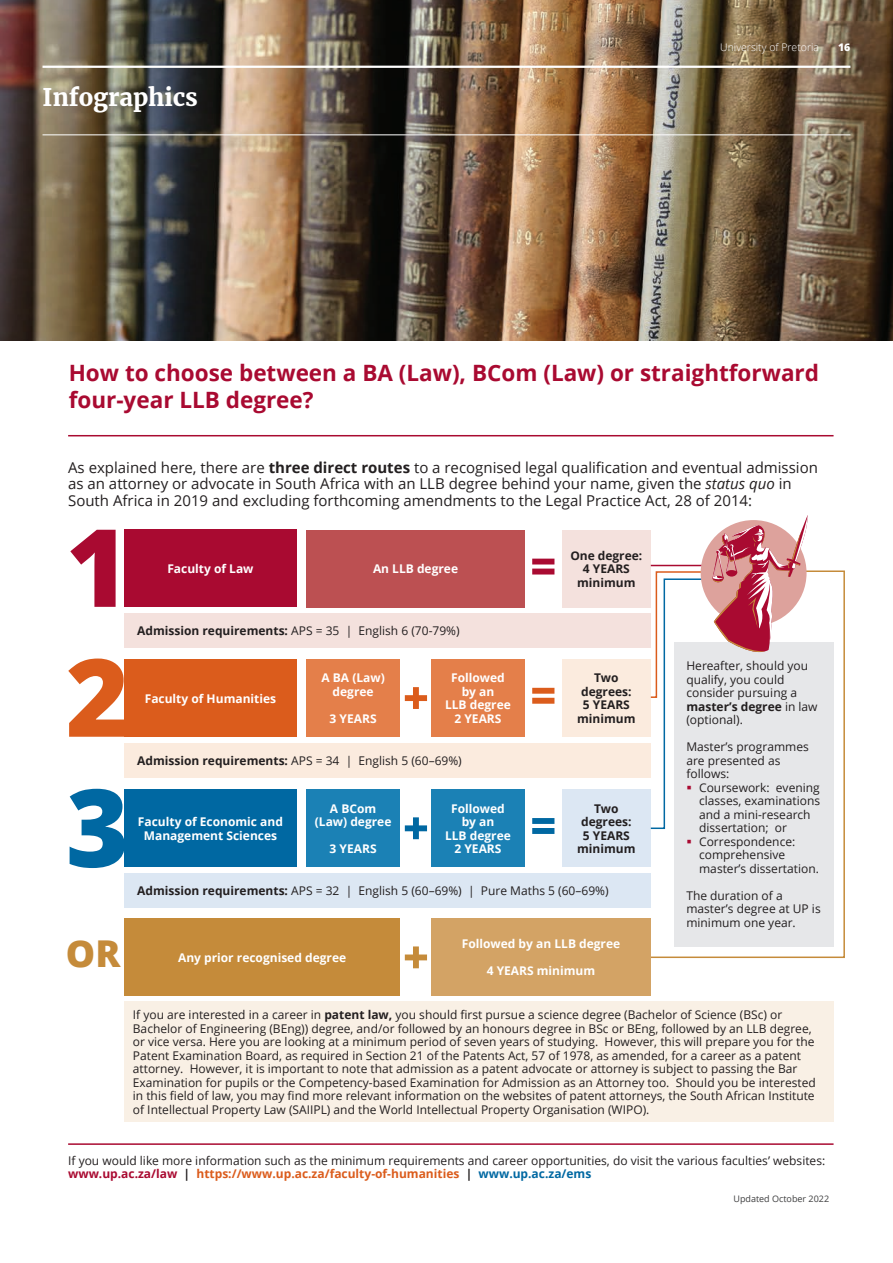
<style>
.page{position:relative;width:893px;height:1263px;background:#fff}
.page>*{position:absolute;margin:0;border:0;box-sizing:border-box;transform-origin:0 0}
.t1{font:800 108px "Open Sans";color:#a90a31}
.t2{font:800 108px "Open Sans";color:#db5c1c}
.t3{font:800 108px "Open Sans";color:#0068a2}
.t4{font:800 37.05px "Open Sans";color:#c58b3a}
.top_heading{font:700 24px "Merriweather";letter-spacing:-.005em;color:#fff}
.t5{font:700 22.5px "Open Sans";color:#a90a31}
.info_body{font:15px/16.5px "Open Sans";color:#231f20}
.info_body-2{font:12px/13.5px "Open Sans";color:#231f20}
.info_body-3{font:700 12px/13.5px "Open Sans";color:#fff;text-align:center}
.info_body-4{font:700 12px "Open Sans";color:#db5c1c}
.info_body-5{font:700 12px/13.5px "Open Sans";color:#231f20;text-align:center}
.t6{font:300 10.5px "Open Sans";color:#fff}
.t7{font:800 10.5px "Open Sans";color:#fff}
.t8{font:9px "Open Sans";color:#3e3e3f}
.s1{font-weight:700}
.s2{font-style:italic}
.s3{color:#a90a31}
.s4{color:#231f20}
.s5{color:#0068a2}
</style>
<div class="page">
<img style="left:0;top:0;width:893px;height:340px">
<hr style="left:43px;top:66px;width:807px;height:2px;background:#fff">
<hr style="left:43px;top:134px;width:807px;height:1px;background:#fff">
<svg style="left:651px;top:570px;width:194px;height:388px"></svg>
<hr style="left:68px;top:435px;width:765px;height:1px;background:#a90a31">
<hr style="left:68px;top:1143px;width:765px;height:2px;background:#a90a31">
<div style="left:124px;top:659px;width:173px;height:78px;background:#db5c1c"></div>
<div style="left:306px;top:659px;width:94px;height:78px;background:#e47f4a"></div>
<div style="left:306px;top:530px;width:219px;height:77px;background:#bc5052"></div>
<div style="left:306px;top:789px;width:94px;height:78px;background:#1b81b5"></div>
<div style="left:431px;top:659px;width:94px;height:78px;background:#e47f4a"></div>
<div style="left:431px;top:789px;width:94px;height:78px;background:#1b81b5"></div>
<div style="left:431px;top:918px;width:220px;height:78px;background:#d3a365"></div>
<div style="left:124px;top:1001px;width:709px;height:121px;background:#f9f0e5"></div>
<div style="left:562px;top:659px;width:89px;height:78px;background:#fbebde"></div>
<div style="left:562px;top:530px;width:89px;height:77px;background:#f4e1dd"></div>
<div style="left:562px;top:789px;width:89px;height:78px;background:#dce7f3"></div>
<div style="left:674px;top:642px;width:159px;height:304px;background:#e6e7e9"></div>
<div style="left:124px;top:789px;width:173px;height:78px;background:#0068a2"></div>
<div style="left:124px;top:918px;width:276px;height:78px;background:#c58b3a"></div>
<div style="left:124px;top:529px;width:173px;height:78px;background:#a90a31"></div>
<div style="left:124px;top:613px;width:527px;height:35px;background:#f4e1dd"></div>
<div style="left:124px;top:743px;width:527px;height:35px;background:#fbebde"></div>
<div style="left:124px;top:873px;width:527px;height:35px;background:#dce7f3"></div>
<svg style="left:405px;top:687px;width:22px;height:22px"></svg>
<svg style="left:405px;top:817px;width:22px;height:22px"></svg>
<svg style="left:405px;top:946px;width:22px;height:22px"></svg>
<svg style="left:532px;top:688px;width:22px;height:16px"></svg>
<svg style="left:532px;top:559px;width:22px;height:15px"></svg>
<svg style="left:532px;top:818px;width:22px;height:16px"></svg>
<svg style="left:649px;top:515px;width:159px;height:315px"></svg>
<p class="top_heading" style="left:43px;top:83px;width:157px">Infographics</p>
<p class="t6" style="left:720px;top:40px;width:100px">University of Pretoria</p>
<p class="t7" style="left:838px;top:39px;width:14px">16</p>
<p class="t5" style="left:69px;top:357px;width:752px">How to choose between a BA (Law), BCom (Law) or straightforward</p>
<p class="t5" style="left:69px;top:384px;width:246px">four-year LLB degree?</p>
<p class="info_body" style="left:68px;top:459px;width:751px">As explained here, there are <span class="s1">three direct routes</span> to a recognised legal qualification and eventual admission as an attorney or advocate in South Africa with an LLB degree behind your name, given the <span class="s2">status quo</span> in<br>South Africa in 2019 and excluding forthcoming amendments to the Legal Practice Act, 28 of 2014:</p>
<p class="t1" style="left:66px;top:485px;width:65px">1</p>
<p class="t2" style="left:66px;top:615px;width:65px">2</p>
<p class="t3" style="left:66px;top:745px;width:65px">3</p>
<p class="t4" style="left:66px;top:925px;width:56px">OR</p>
<p class="info_body-3" style="left:167px;top:561px;width:88px">Faculty of Law</p>
<p class="info_body-3" style="left:373px;top:562px;width:87px">An LLB degree</p>
<p class="info_body-2" style="left:137px;top:624px;width:324px"><span class="s1">Admission requirements:</span> APS = 35 | English 6 (70-79%)</p>
<p class="info_body-3" style="left:145px;top:691px;width:133px">Faculty of Humanities</p>
<p class="info_body-3" style="left:321px;top:671px;width:65px">A BA (Law) degree</p>
<p class="info_body-3" style="left:330px;top:711px;width:48px">3 YEARS</p>
<p class="info_body-3" style="left:451px;top:671px;width:55px">Followed</p>
<p class="info_body-3" style="left:462px;top:684px;width:34px">by an</p>
<p class="info_body-3" style="left:445px;top:698px;width:67px">LLB degree</p>
<p class="info_body-3" style="left:454px;top:711px;width:48px">2 YEARS</p>
<p class="info_body-2" style="left:137px;top:753px;width:326px"><span class="s1">Admission requirements:</span> APS = 34 | English 5 (60–69%)</p>
<p class="info_body-3" style="left:138px;top:815px;width:146px">Faculty of Economic and<br>Management Sciences</p>
<p class="info_body-3" style="left:315px;top:801px;width:78px">A BCom (Law) degree</p>
<p class="info_body-3" style="left:330px;top:842px;width:48px">3 YEARS</p>
<p class="info_body-3" style="left:451px;top:801px;width:55px">Followed</p>
<p class="info_body-3" style="left:462px;top:815px;width:34px">by an</p>
<p class="info_body-3" style="left:445px;top:828px;width:67px">LLB degree</p>
<p class="info_body-3" style="left:454px;top:842px;width:48px">2 YEARS</p>
<p class="info_body-5" style="left:570px;top:548px;width:73px">One degree:</p>
<p class="info_body-5" style="left:577px;top:562px;width:60px">4 YEARS minimum</p>
<p class="info_body-5" style="left:577px;top:671px;width:60px">Two degrees:<br>5 YEARS minimum</p>
<p class="info_body-5" style="left:577px;top:801px;width:60px">Two degrees:<br>5 YEARS minimum</p>
<p class="info_body-2" style="left:137px;top:884px;width:473px"><span class="s1">Admission requirements:</span> APS = 32 | English 5 (60–69%) | Pure Maths 5 (60–69%)</p>
<p class="info_body-2" style="left:686px;top:659px;width:133px">Hereafter, should you qualify, you could consider pursuing a <span class="s1">master’s degree</span> in law (optional).</p>
<p class="info_body-2" style="left:686px;top:740px;width:124px">Master’s programmes are presented as follows:</p>
<p class="info_body-2" style="left:699px;top:780px;width:122px">Coursework: evening classes, examinations and a mini-research dissertation; or</p>
<p class="info_body-2" style="left:699px;top:834px;width:121px">Correspondence: comprehensive master’s dissertation.</p>
<p class="info_body-2" style="left:686px;top:888px;width:136px">The duration of a master’s degree at UP is minimum one year.</p>
<p class="info_body-3" style="left:462px;top:937px;width:160px">Followed by an LLB degree</p>
<p class="info_body-3" style="left:487px;top:964px;width:110px">4 YEARS minimum</p>
<p class="info_body-2" style="left:133px;top:1008px;width:684px">If you are interested in a career in <span class="s1">patent law,</span> you should first pursue a science degree (Bachelor of Science (BSc) or Bachelor of Engineering (BEng)) degree, and/or followed by an honours degree in BSc or BEng, followed by an LLB degree, or vice versa. Here you are looking at a minimum period of seven years of studying. However, this will prepare you for the Patent Examination Board, as required in Section 21 of the Patents Act, 57 of 1978, as amended, for a career as a patent attorney. However, it is important to note that admission as a patent advocate or attorney is subject to passing the Bar Examination for pupils or the Competency-based Examination for Admission as an Attorney too. Should you be interested in this field of law, you may find more relevant information on the websites of patent attorneys, the South African Institute of Intellectual Property Law (SAIIPL) and the World Intellectual Property Organisation (WIPO).</p>
<p class="info_body-3" style="left:178px;top:950px;width:170px">Any prior recognised degree</p>
<p class="info_body-2" style="left:68px;top:1153px;width:759px">If you would like more information such as the minimum requirements and career opportunities, do visit the various faculties’ websites:</p>
<p class="info_body-4" style="left:68px;top:1165px;width:525px"><span class="s3">www.up.ac.za/law</span> <span class="s4">|</span> https://www.up.ac.za/faculty-of-humanities <span class="s4">|</span> <span class="s5">www.up.ac.za/ems</span></p>
<p class="t8" style="left:733px;top:1192px;width:97px">Updated October 2022</p>
</div>
